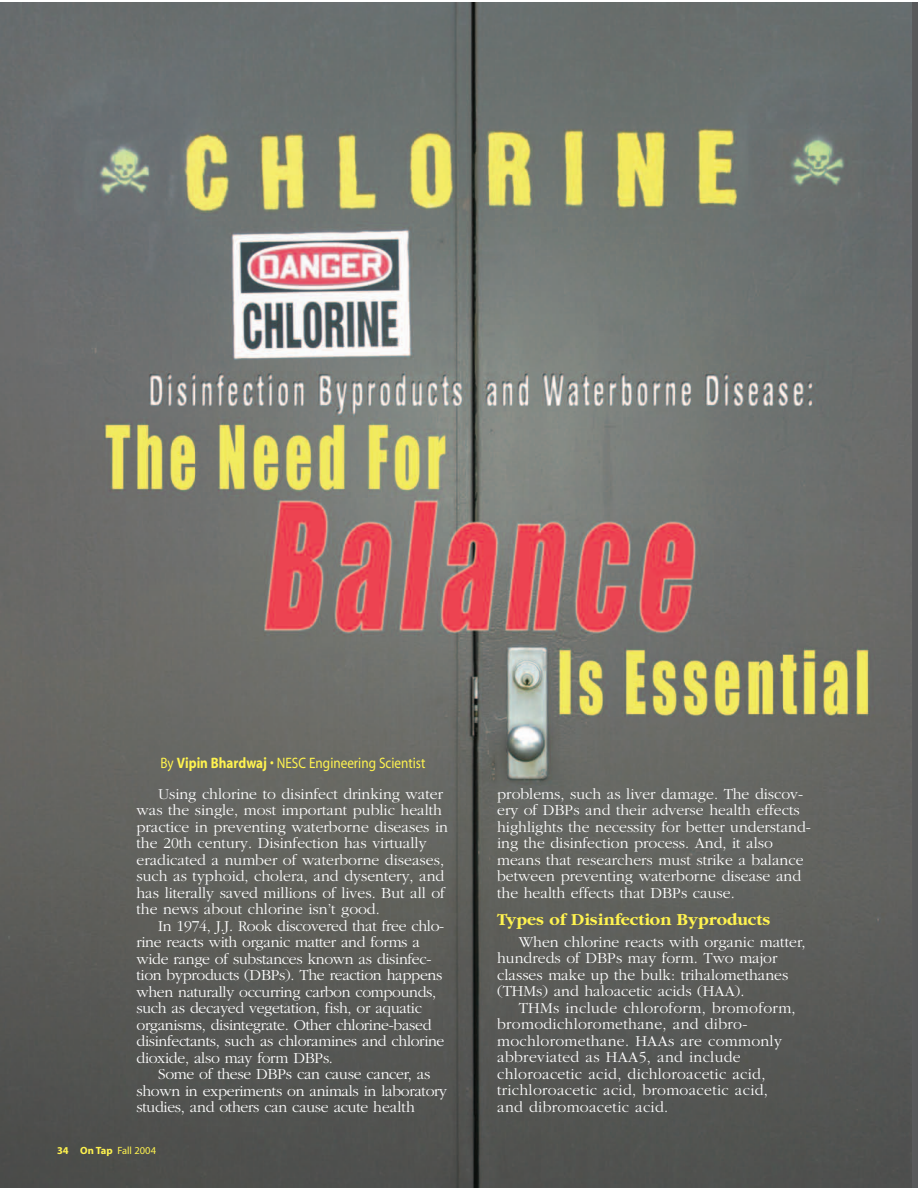
<style>
.page{position:relative;width:918px;height:1188px;background:#fff}
.page>*{position:absolute;margin:0;border:0;box-sizing:border-box;transform-origin:0 0}
.t1{font:700 17.25px "Garamond";color:#fff34f}
.t2{font:300 15.75px/16.5px "Garamond";color:#fff}
.t3{font:300 15.75px/16.5px "Garamond";letter-spacing:-.02em;color:#fff}
.t4{font:300 15.75px/16.5px "Garamond";letter-spacing:.02em;color:#fff}
.t5{font:15.15px "Myriad";color:#fff34f;scale:.87 1}
.t6{font:10.5px "Myriad";color:#fff34f}
.s1{font-weight:700}
</style>
<div class="page">
<img style="left:0;top:3px;width:911px;height:1185px">
<p class="t5" style="left:160px;top:757px;width:306px">By <span class="s1">Vipin Bhardwaj</span> • NESC Engineering Scientist</p>
<p class="t2" style="left:137px;top:785px;width:313px;text-indent:22px">Using chlorine to disinfect drinking water was the single, most important public health practice in preventing waterborne diseases in the 20th century. Disinfection has virtually eradicated a number of waterborne diseases, such as typhoid, cholera, and dysentery, and has literally saved millions of lives. But all of the news about chlorine isn’t good.</p>
<p class="t3" style="left:137px;top:917px;width:309px;text-indent:22px">In 1974, J.J. Rook discovered that free chlo&shy;rine reacts with organic matter and forms a wide range of substances known as disinfec&shy;tion byproducts (DBPs). The reaction happens when naturally occurring carbon compounds, such as decayed vegetation, fish, or aquatic organisms, disintegrate. Other chlorine-based disinfectants, such as chloramines and chlorine dioxide, also may form DBPs.</p>
<p class="t3" style="left:137px;top:1065px;width:312px;text-indent:22px">Some of these DBPs can cause cancer, as shown in experiments on animals in laboratory studies, and others can cause acute health</p>
<p class="t6" style="left:57px;top:1146px;width:101px"><span class="s1">34 On Tap</span> Fall 2004</p>
<p class="t2" style="left:497px;top:785px;width:315px">problems, such as liver damage. The discov&shy;ery of DBPs and their adverse health effects highlights the necessity for better understand&shy;ing the disinfection process. And, it also means that researchers must strike a balance between preventing waterborne disease and the health effects that DBPs cause.</p>
<p class="t1" style="left:497px;top:909px;width:275px">Types of Disinfection Byproducts</p>
<p class="t2" style="left:497px;top:933px;width:310px;text-indent:22px">When chlorine reacts with organic matter, hundreds of DBPs may form. Two major classes make up the bulk: trihalomethanes (THMs) and haloacetic acids (HAA).</p>
<p class="t4" style="left:497px;top:999px;width:300px;text-indent:22px">THMs include chloroform, bromoform, bromodichloromethane, and dibro&shy;mochloromethane. HAAs are commonly abbreviated as HAA5, and include chloroacetic acid, dichloroacetic acid, trichloroacetic acid, bromoacetic acid, and dibromoacetic acid.</p>
</div>
